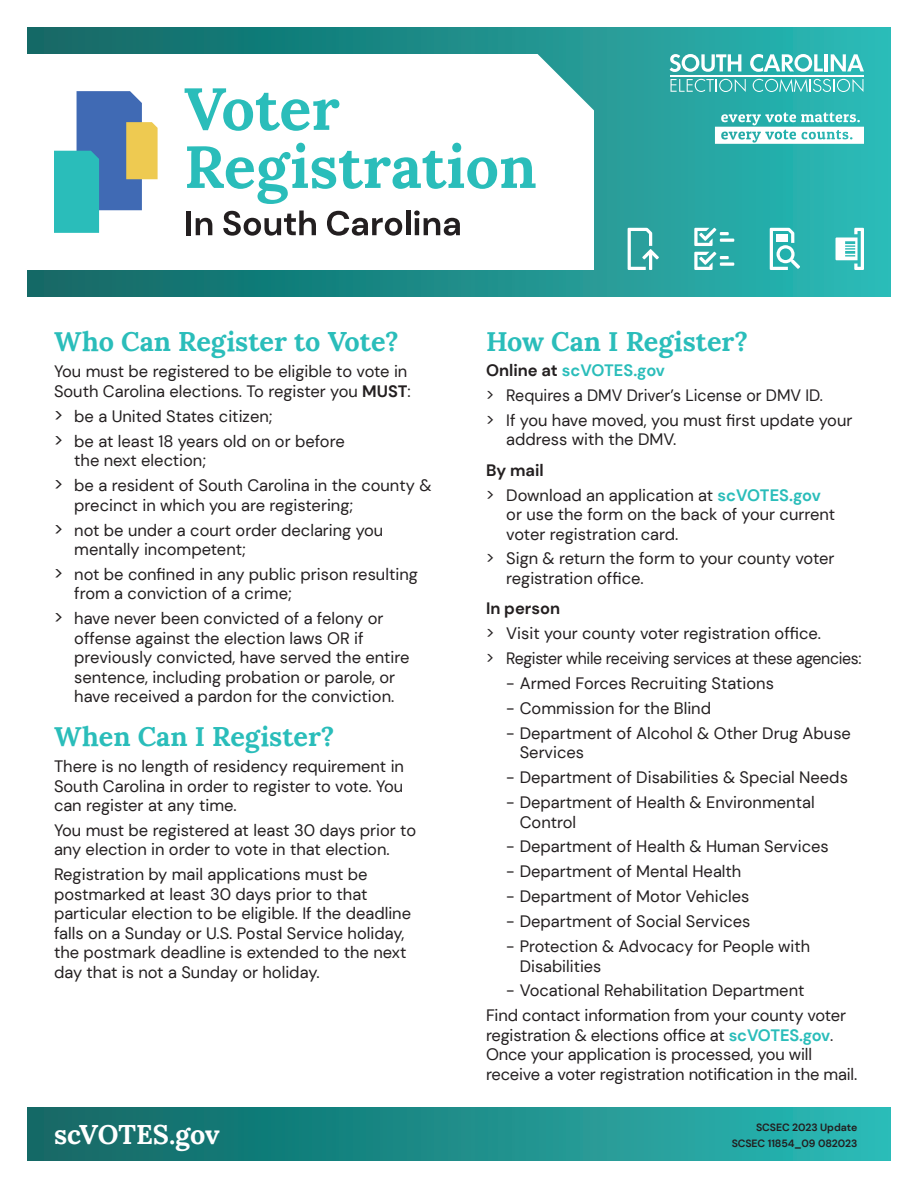
<style>
.page{position:relative;width:918px;height:1188px;background:#fff}
.page>*{position:absolute;margin:0;border:0;box-sizing:border-box;transform-origin:0 0}
.t1{font:700 27px "Lora";color:#2abdba}
.t2{font:700 27px "Lora";letter-spacing:-.005em;color:#fff}
.t3{font:16.5px/19.5px "DM Sans";color:#231f20}
.t4{font:16.5px "DM Sans";letter-spacing:-.02em;color:#231f20;scale:.96 1}
.t5{font:700 16.5px "DM Sans";color:#2abdba}
.t6{font:700 16.5px "DM Sans";color:#231f20}
.t7{font:700 10.5px "DM Sans";letter-spacing:-.01em;color:#231f20}
.s1{font-weight:700}
.s2{font-size:18px}
.s3{color:#231f20}
.s4{font-weight:700;color:#2abdba}
</style>
<div class="page">
<div style="left:27px;top:27px;width:864px;height:270px;background:linear-gradient(to right,#106562,#2cb9b5)"></div>
<div style="left:27px;top:1107px;width:864px;height:54px;background:linear-gradient(to right,#106562,#2cb9b5)"></div>
<svg style="left:27px;top:54px;width:567px;height:216px"></svg>
<svg style="left:54px;top:91px;width:104px;height:142px"></svg>
<svg style="left:185px;top:88px;width:154px;height:43px"></svg>
<svg style="left:187px;top:143px;width:349px;height:61px"></svg>
<hr style="left:187px;top:211px;width:4px;height:24px;background:#231f20">
<svg style="left:196px;top:218px;width:16px;height:17px"></svg>
<svg style="left:223px;top:210px;width:93px;height:26px"></svg>
<svg style="left:327px;top:211px;width:75px;height:25px"></svg>
<hr style="left:406px;top:210px;width:4px;height:25px;background:#231f20">
<svg style="left:414px;top:210px;width:46px;height:26px"></svg>
<svg style="left:670px;top:54px;width:71px;height:18px"></svg>
<svg style="left:750px;top:54px;width:73px;height:18px"></svg>
<hr style="left:824px;top:54px;width:4px;height:17px;background:#fff">
<svg style="left:831px;top:54px;width:33px;height:17px"></svg>
<svg style="left:671px;top:79px;width:75px;height:13px"></svg>
<svg style="left:753px;top:79px;width:110px;height:13px"></svg>
<hr style="left:670px;top:75px;width:194px;height:1px;background:#fff">
<svg style="left:715px;top:112px;width:149px;height:32px"></svg>
<svg style="left:628px;top:228px;width:31px;height:42px"></svg>
<svg style="left:694px;top:228px;width:35px;height:18px"></svg>
<hr style="left:720px;top:239px;width:14px;height:3px;background:#fff">
<svg style="left:694px;top:252px;width:35px;height:18px"></svg>
<hr style="left:720px;top:263px;width:14px;height:3px;background:#fff">
<svg style="left:770px;top:228px;width:30px;height:42px"></svg>
<svg style="left:836px;top:228px;width:28px;height:42px"></svg>
<p class="t1" style="left:54px;top:319px;width:346px">Who Can Register to Vote?</p>
<p class="t3" style="left:54px;top:362px;width:358px">You must be registered to be eligible to vote in<br>South Carolina elections. To register you <span class="s1">MUST</span>:</p>
<p class="t3" style="left:54px;top:406px;width:220px"><span class="s2">&gt;</span> be a United States citizen;</p>
<p class="t3" style="left:74px;top:431px;width:272px;text-indent:-20px"><span class="s2">&gt;</span> be at least 18 years old on or before the next election;</p>
<p class="t3" style="left:74px;top:476px;width:359px;text-indent:-20px"><span class="s2">&gt;</span> be a resident of South Carolina in the county &amp; precinct in which you are registering;</p>
<p class="t3" style="left:74px;top:520px;width:311px;text-indent:-20px"><span class="s2">&gt;</span> not be under a court order declaring you mentally incompetent;</p>
<p class="t3" style="left:74px;top:564px;width:345px;text-indent:-20px"><span class="s2">&gt;</span> not be confined in any public prison resulting from a conviction of a crime;</p>
<p class="t3" style="left:74px;top:609px;width:337px;text-indent:-20px"><span class="s2">&gt;</span> have never been convicted of a felony or offense against the election laws OR if previously convicted, have served the entire sentence, including probation or parole, or have received a pardon for the conviction.</p>
<p class="t1" style="left:54px;top:713px;width:282px">When Can I Register?</p>
<p class="t3" style="left:54px;top:756px;width:352px;text-align:justify">There is no length of residency requirement in South Carolina in order to register to vote. You can register at any time.</p>
<p class="t3" style="left:54px;top:820px;width:364px">You must be registered at least 30 days prior to any election in order to vote in that election.</p>
<p class="t3" style="left:54px;top:865px;width:359px">Registration by mail applications must be postmarked at least 30 days prior to that particular election to be eligible. If the deadline falls on a Sunday or U.S. Postal Service holiday, the postmark deadline is extended to the next day that is not a Sunday or holiday.</p>
<p class="t2" style="left:54px;top:1112px;width:167px">scVOTES.gov</p>
<p class="t1" style="left:486px;top:319px;width:264px">How Can I Register?</p>
<p class="t5" style="left:486px;top:360px;width:181px"><span class="s3">Online at</span> scVOTES.gov</p>
<p class="t3" style="left:486px;top:385px;width:338px">&gt; Requires a DMV Driver’s License or DMV ID.</p>
<p class="t3" style="left:506px;top:410px;width:348px;text-indent:-20px">&gt; If you have moved, you must first update your address with the DMV.</p>
<p class="t6" style="left:486px;top:460px;width:59px">By mail</p>
<p class="t3" style="left:506px;top:485px;width:331px;text-indent:-20px">&gt; Download an application at <span class="s4">scVOTES.gov </span>or use the form on the back of your current voter registration card.</p>
<p class="t3" style="left:506px;top:549px;width:330px;text-indent:-20px">&gt; Sign &amp; return the form to your county voter registration office.</p>
<p class="t6" style="left:486px;top:598px;width:76px">In person</p>
<p class="t3" style="left:486px;top:624px;width:337px">&gt; Visit your county voter registration office.</p>
<p class="t4" style="left:486px;top:648px;width:393px">&gt; Register while receiving services at these agencies:</p>
<p class="t3" style="left:506px;top:673px;width:269px">- Armed Forces Recruiting Stations</p>
<p class="t3" style="left:506px;top:698px;width:206px">- Commission for the Blind</p>
<p class="t3" style="left:520px;top:723px;width:333px;text-indent:-14px">- Department of Alcohol &amp; Other Drug Abuse<br>Services</p>
<p class="t3" style="left:506px;top:768px;width:343px">- Department of Disabilities &amp; Special Needs</p>
<p class="t3" style="left:520px;top:792px;width:296px;text-indent:-14px">- Department of Health &amp; Environmental<br>Control</p>
<p class="t3" style="left:506px;top:837px;width:324px">- Department of Health &amp; Human Services</p>
<p class="t3" style="left:506px;top:862px;width:237px">- Department of Mental Health</p>
<p class="t3" style="left:506px;top:887px;width:245px">- Department of Motor Vehicles</p>
<p class="t3" style="left:506px;top:912px;width:246px">- Department of Social Services</p>
<p class="t3" style="left:520px;top:936px;width:292px;text-indent:-14px">- Protection &amp; Advocacy for People with<br>Disabilities</p>
<p class="t3" style="left:506px;top:981px;width:300px">- Vocational Rehabilitation Department</p>
<p class="t3" style="left:486px;top:1006px;width:373px">Find contact information from your county voter registration &amp; elections office at <span class="s4">scVOTES.gov</span>.<br>Once your application is processed, you will receive a voter registration notification in the mail.</p>
<p class="t7" style="left:756px;top:1121px;width:103px">SCSEC 2023 Update</p>
<p class="t7" style="left:732px;top:1137px;width:127px">SCSEC 11854_09 082023</p>
</div>
